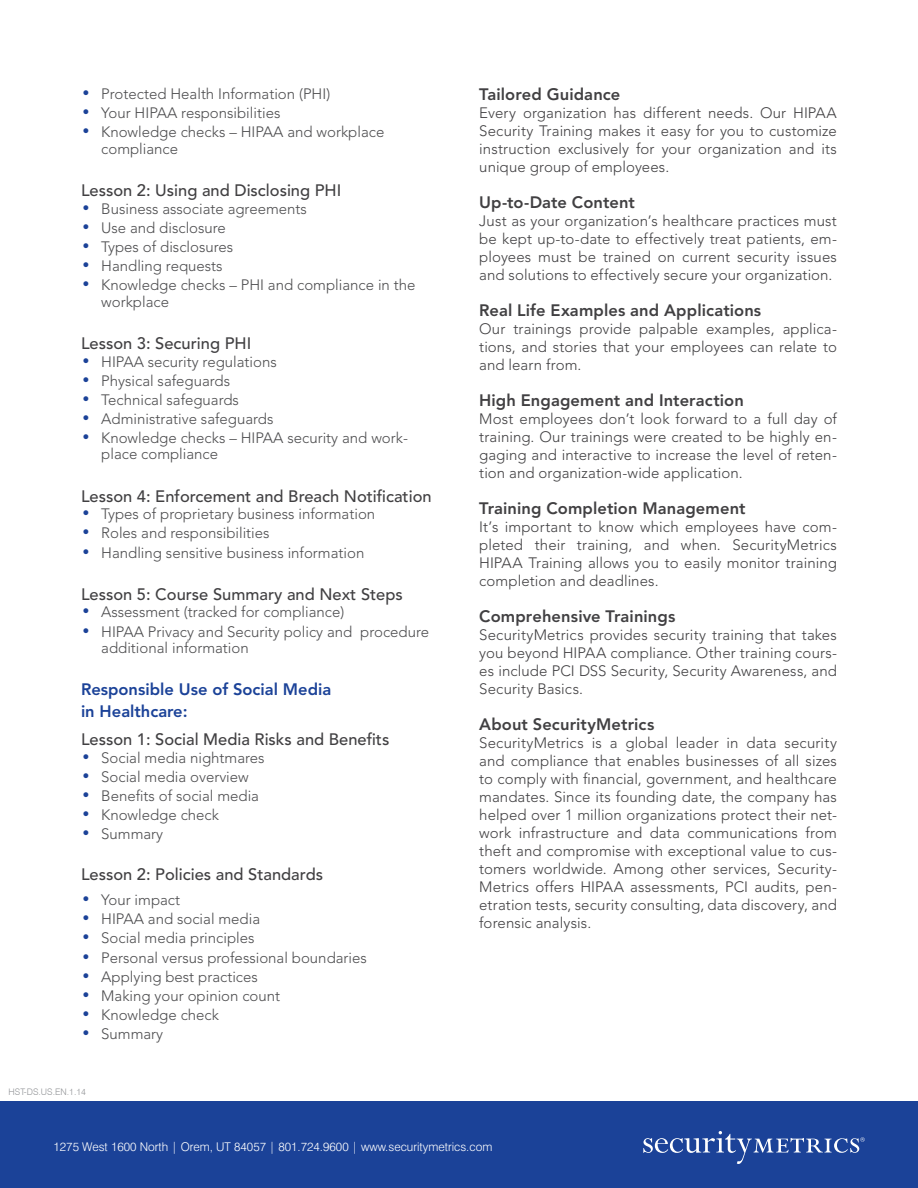
<style>
.page{position:relative;width:918px;height:1188px;background:#fff}
.page>*{position:absolute;margin:0;border:0;box-sizing:border-box;transform-origin:0 0}
.t1{font:500 16.5px "Avenir";color:#414042}
.t2{font:800 16.5px "Avenir";letter-spacing:.005em;color:#414042}
.t3{font:800 16.5px/22.5px "Avenir";color:#1b4298}
.t4{font:300 15px/18px "Avenir";letter-spacing:.005em;color:#414042;text-align:justify}
.t5{font:300 15px/16.5px "Avenir";color:#4d4d4f}
.t6{font:300 12px "Swiss 721 BT";color:#fff}
.t7{font:300 9px "Swiss 721 BT";color:#939598}
.s1{font-family:"Swiss 721 BT";font-weight:500;font-size:16.5px;color:#1b4298}
</style>
<div class="page">
<div style="left:0;top:1101px;width:918px;height:87px;background:#1b4298"></div>
<svg style="left:643px;top:1131px;width:222px;height:33px"></svg>
<p class="t5" style="left:81px;top:86px;width:251px"><span class="s1">•</span> Protected Health Information (PHI)</p>
<p class="t5" style="left:81px;top:105px;width:201px"><span class="s1">•</span> Your HIPAA responsibilities</p>
<p class="t5" style="left:101px;top:124px;width:285px;text-indent:-20px"><span class="s1">•</span> Knowledge checks – HIPAA and workplace compliance</p>
<p class="t1" style="left:81px;top:181px;width:262px">Lesson 2: Using and Disclosing PHI</p>
<p class="t5" style="left:81px;top:200px;width:227px"><span class="s1">•</span> Business associate agreements</p>
<p class="t5" style="left:81px;top:220px;width:147px"><span class="s1">•</span> Use and disclosure</p>
<p class="t5" style="left:81px;top:239px;width:154px"><span class="s1">•</span> Types of disclosures</p>
<p class="t5" style="left:81px;top:258px;width:143px"><span class="s1">•</span> Handling requests</p>
<p class="t5" style="left:101px;top:277px;width:316px;text-indent:-20px"><span class="s1">•</span> Knowledge checks – PHI and compliance in the workplace</p>
<p class="t1" style="left:81px;top:334px;width:172px">Lesson 3: Securing PHI</p>
<p class="t5" style="left:81px;top:353px;width:197px"><span class="s1">•</span> HIPAA security regulations</p>
<p class="t5" style="left:81px;top:372px;width:151px"><span class="s1">•</span> Physical safeguards</p>
<p class="t5" style="left:81px;top:391px;width:160px"><span class="s1">•</span> Technical safeguards</p>
<p class="t5" style="left:81px;top:411px;width:194px"><span class="s1">•</span> Administrative safeguards</p>
<p class="t5" style="left:101px;top:430px;width:308px;text-indent:-20px"><span class="s1">•</span> Knowledge checks – HIPAA security and work&shy;place compliance</p>
<p class="t1" style="left:81px;top:486px;width:352px">Lesson 4: Enforcement and Breach Notification</p>
<p class="t5" style="left:81px;top:506px;width:296px"><span class="s1">•</span> Types of proprietary business information</p>
<p class="t5" style="left:81px;top:525px;width:190px"><span class="s1">•</span> Roles and responsibilities</p>
<p class="t5" style="left:81px;top:544px;width:285px"><span class="s1">•</span> Handling sensitive business information</p>
<p class="t1" style="left:81px;top:584px;width:323px">Lesson 5: Course Summary and Next Steps</p>
<p class="t5" style="left:81px;top:604px;width:265px"><span class="s1">•</span> Assessment (tracked for compliance)</p>
<p class="t5" style="left:101px;top:623px;width:329px;text-indent:-20px"><span class="s1">•</span> HIPAA Privacy and Security policy and procedure additional information</p>
<p class="t3" style="left:81px;top:678px;width:252px">Responsible Use of Social Media in Healthcare:</p>
<p class="t1" style="left:81px;top:730px;width:310px">Lesson 1: Social Media Risks and Benefits</p>
<p class="t5" style="left:81px;top:749px;width:185px"><span class="s1">•</span> Social media nightmares</p>
<p class="t5" style="left:81px;top:768px;width:169px"><span class="s1">•</span> Social media overview</p>
<p class="t5" style="left:81px;top:788px;width:180px"><span class="s1">•</span> Benefits of social media</p>
<p class="t5" style="left:81px;top:807px;width:140px"><span class="s1">•</span> Knowledge check</p>
<p class="t5" style="left:81px;top:826px;width:84px"><span class="s1">•</span> Summary</p>
<p class="t1" style="left:81px;top:865px;width:244px">Lesson 2: Policies and Standards</p>
<p class="t5" style="left:81px;top:892px;width:101px"><span class="s1">•</span> Your impact</p>
<p class="t5" style="left:81px;top:911px;width:181px"><span class="s1">•</span> HIPAA and social media</p>
<p class="t5" style="left:81px;top:930px;width:175px"><span class="s1">•</span> Social media principles</p>
<p class="t5" style="left:81px;top:949px;width:287px"><span class="s1">•</span> Personal versus professional boundaries</p>
<p class="t5" style="left:81px;top:968px;width:178px"><span class="s1">•</span> Applying best practices</p>
<p class="t5" style="left:81px;top:987px;width:201px"><span class="s1">•</span> Making your opinion count</p>
<p class="t5" style="left:81px;top:1006px;width:140px"><span class="s1">•</span> Knowledge check</p>
<p class="t5" style="left:81px;top:1026px;width:84px"><span class="s1">•</span> Summary</p>
<p class="t7" style="left:9px;top:1087px;width:79px">HST-DS.US.EN.1.14</p>
<p class="t2" style="left:479px;top:85px;width:143px">Tailored Guidance</p>
<p class="t4" style="left:479px;top:104px;width:359px">Every organization has different needs. Our HIPAA Security Training makes it easy for you to customize instruction exclusively for your organization and its unique group of employees.</p>
<p class="t2" style="left:479px;top:193px;width:157px">Up-to-Date Content</p>
<p class="t4" style="left:479px;top:212px;width:359px">Just as your organization’s healthcare practices must be kept up-to-date to effectively treat patients, em&shy;ployees must be trained on current security issues and solutions to effectively secure your organization.</p>
<p class="t2" style="left:479px;top:301px;width:284px">Real Life Examples and Applications</p>
<p class="t4" style="left:479px;top:320px;width:359px">Our trainings provide palpable examples, applica&shy;tions, and stories that your employees can relate to and learn from.</p>
<p class="t2" style="left:479px;top:391px;width:266px">High Engagement and Interaction</p>
<p class="t4" style="left:479px;top:410px;width:359px">Most employees don’t look forward to a full day of training. Our trainings were created to be highly en&shy;gaging and interactive to increase the level of reten&shy;tion and organization-wide application.</p>
<p class="t2" style="left:479px;top:499px;width:268px">Training Completion Management</p>
<p class="t4" style="left:479px;top:518px;width:359px">It’s important to know which employees have com&shy;pleted their training, and when. SecurityMetrics HIPAA Training allows you to easily monitor training completion and deadlines.</p>
<p class="t2" style="left:479px;top:607px;width:198px">Comprehensive Trainings</p>
<p class="t4" style="left:479px;top:626px;width:359px">SecurityMetrics provides security training that takes you beyond HIPAA compliance. Other training cours&shy;es include PCI DSS Security, Security Awareness, and Security Basics.</p>
<p class="t2" style="left:479px;top:715px;width:177px">About SecurityMetrics</p>
<p class="t4" style="left:479px;top:734px;width:359px">SecurityMetrics is a global leader in data security and compliance that enables businesses of all sizes to comply with financial, government, and healthcare mandates. Since its founding date, the company has helped over 1 million organizations protect their net&shy;work infrastructure and data communications from theft and compromise with exceptional value to cus&shy;tomers worldwide. Among other services, Security-Metrics offers HIPAA assessments, PCI audits, pen&shy;etration tests, security consulting, data discovery, and forensic analysis.</p>
<p class="t6" style="left:54px;top:1139px;width:440px">1275 West 1600 North | Orem, UT 84057 | 801.724.9600 | www.securitymetrics.com</p>
</div>
